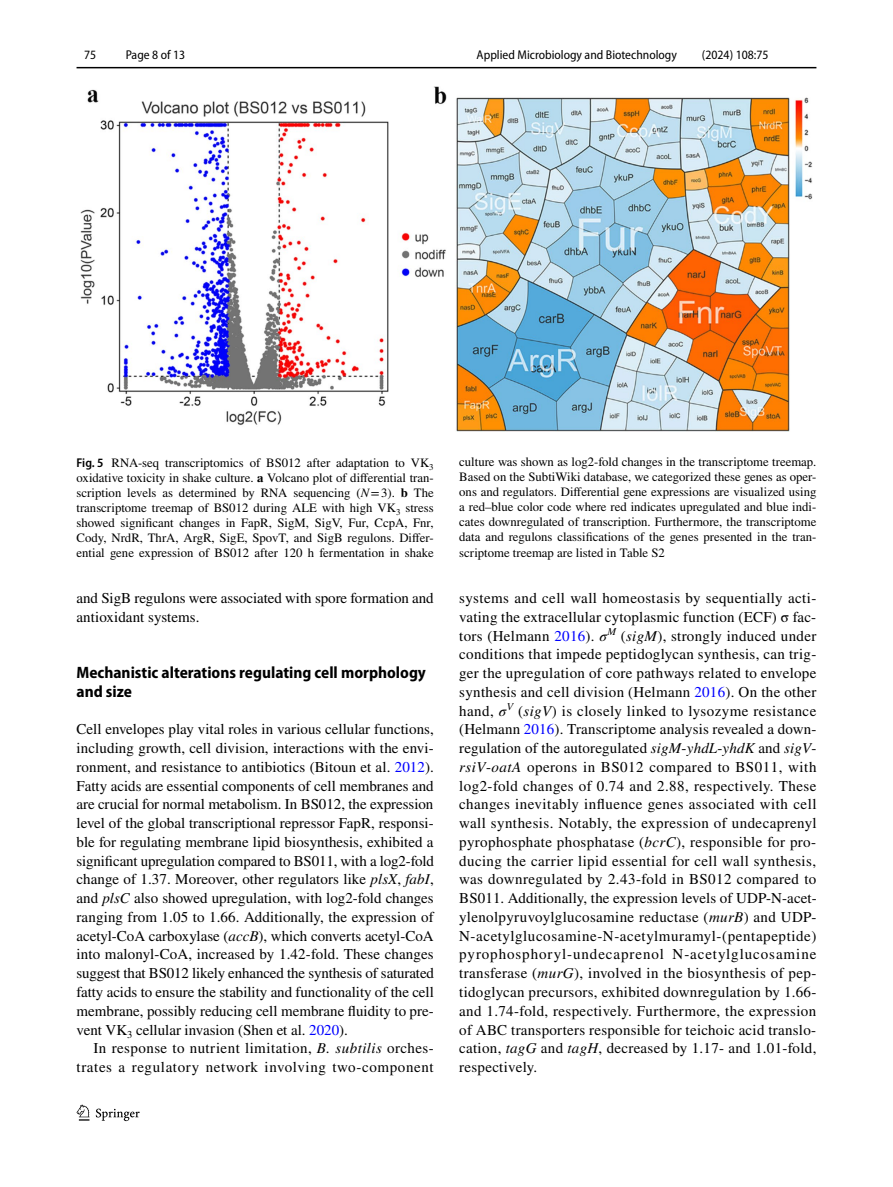
<style>
.page{position:relative;width:893px;height:1187px;background:#fff}
.page>*{position:absolute;margin:0;border:0;box-sizing:border-box;transform-origin:0 0}
.t1{font:700 semi-condensed 16.5px/18.8px "Myriad Pro";color:#000}
.t2{font:15px/18.8px "STIX";letter-spacing:.015em;color:#000;text-align:justify}
.t3{font:15px/18.8px "STIX";letter-spacing:.035em;color:#000;text-align:right}
.t4{font:15px/18.8px "STIX";letter-spacing:-.005em;color:#000}
.t5{font:12.75px/15px "STIX";color:#000;text-align:justify}
.t6{font:semi-condensed 12.75px "Myriad Pro";color:#000}
.s1{font-family:"Myriad Pro";font-weight:600;font-stretch:semi-condensed}
.s2{font-weight:700}
.s3{font-style:italic}
.s4{color:#00f}
</style>
<div class="page">
<hr style="left:77px;top:67px;width:739px;height:1px;background:#000">
<svg style="left:77px;top:1104px;width:12px;height:16px"></svg>
<svg style="left:96px;top:1108px;width:44px;height:12px"></svg>
<img style="left:81px;top:87px;width:731px;height:344px">
<p class="t6" style="left:84px;top:48px;width:14px">75</p>
<p class="t6" style="left:126px;top:48px;width:61px">Page 8 of 13</p>
<p class="t6" style="left:477px;top:48px;width:202px">Applied Microbiology and Biotechnology</p>
<p class="t6" style="left:702px;top:48px;width:68px">(2024) 108:75</p>
<p class="t5" style="left:77px;top:455px;width:359px"><span class="s1">Fig. 5</span> RNA-seq transcriptomics of BS012 after adaptation to VK<sub>3 </sub>oxidative toxicity in shake culture. <span class="s2">a</span> Volcano plot of differential tran&shy;scription levels as determined by RNA sequencing (<span class="s3">N</span>=3). <span class="s2">b</span> The transcriptome treemap of BS012 during ALE with high VK<sub>3</sub> stress showed significant changes in FapR, SigM, SigV, Fur, CcpA, Fnr, Cody, NrdR, ThrA, ArgR, SigE, SpovT, and SigB regulons. Differ&shy;ential gene expression of BS012 after 120 h fermentation in shake</p>
<p class="t5" style="left:459px;top:455px;width:359px">culture was shown as log2-fold changes in the transcriptome treemap.<br>Based on the SubtiWiki database, we categorized these genes as oper&shy;ons and regulators. Differential gene expressions are visualized using a red–blue color code where red indicates upregulated and blue indi&shy;cates downregulated of transcription. Furthermore, the transcriptome data and regulons classifications of the genes presented in the tran&shy;scriptome treemap are listed in Table S2</p>
<p class="t4" style="left:77px;top:589px;width:359px">and SigB regulons were associated with spore formation and antioxidant systems.</p>
<p class="t1" style="left:77px;top:663px;width:351px">Mechanistic alterations regulating cell morphology and size</p>
<p class="t2" style="left:77px;top:721px;width:359px">Cell envelopes play vital roles in various cellular functions, including growth, cell division, interactions with the envi&shy;ronment, and resistance to antibiotics (Bitoun et al. <span class="s4">2012</span>).<br>Fatty acids are essential components of cell membranes and are crucial for normal metabolism. In BS012, the expression level of the global transcriptional repressor FapR, responsi&shy;ble for regulating membrane lipid biosynthesis, exhibited a significant upregulation compared to BS011, with a log2-fold change of 1.37. Moreover, other regulators like <span class="s3">plsX</span>, <span class="s3">fabI</span>, and <span class="s3">plsC</span> also showed upregulation, with log2-fold changes ranging from 1.05 to 1.66. Additionally, the expression of acetyl-CoA carboxylase (<span class="s3">accB</span>), which converts acetyl-CoA into malonyl-CoA, increased by 1.42-fold. These changes suggest that BS012 likely enhanced the synthesis of saturated fatty acids to ensure the stability and functionality of the cell membrane, possibly reducing cell membrane fluidity to pre&shy;vent VK<sub>3</sub> cellular invasion (Shen et al. <span class="s4">2020</span>).</p>
<p class="t3" style="left:77px;top:1039px;width:359px">In response to nutrient limitation, <span class="s3">B. subtilis</span> orches&shy;trates a regulatory network involving two-component</p>
<p class="t2" style="left:459px;top:589px;width:359px">systems and cell wall homeostasis by sequentially acti&shy;vating the extracellular cytoplasmic function (ECF) σ fac&shy;tors (Helmann <span class="s4">2016</span>). <span class="s3">σ</span><sup>M</sup> (<span class="s3">sigM</span>), strongly induced under conditions that impede peptidoglycan synthesis, can trig&shy;ger the upregulation of core pathways related to envelope synthesis and cell division (Helmann <span class="s4">2016</span>). On the other hand, <span class="s3">σ</span><sup>V</sup> (<span class="s3">sigV</span>) is closely linked to lysozyme resistance (Helmann <span class="s4">2016</span>). Transcriptome analysis revealed a down&shy;regulation of the autoregulated <span class="s3">sigM</span>-<span class="s3">yhdL</span>-<span class="s3">yhdK</span> and <span class="s3">sigV&shy;rsiV</span>-<span class="s3">oatA</span> operons in BS012 compared to BS011, with log2-fold changes of 0.74 and 2.88, respectively. These changes inevitably influence genes associated with cell wall synthesis. Notably, the expression of undecaprenyl pyrophosphate phosphatase (<span class="s3">bcrC</span>), responsible for pro&shy;ducing the carrier lipid essential for cell wall synthesis, was downregulated by 2.43-fold in BS012 compared to BS011. Additionally, the expression levels of UDP-N-acet&shy;ylenolpyruvoylglucosamine reductase (<span class="s3">murB</span>) and UDP-N-acetylglucosamine-N-acetylmuramyl-(pentapeptide) pyrophosphoryl-undecaprenol N-acetylglucosamine transferase (<span class="s3">murG</span>), involved in the biosynthesis of pep&shy;tidoglycan precursors, exhibited downregulation by 1.66- and 1.74-fold, respectively. Furthermore, the expression of ABC transporters responsible for teichoic acid translo&shy;cation, <span class="s3">tagG</span> and <span class="s3">tagH</span>, decreased by 1.17- and 1.01-fold, respectively.</p>
</div>
